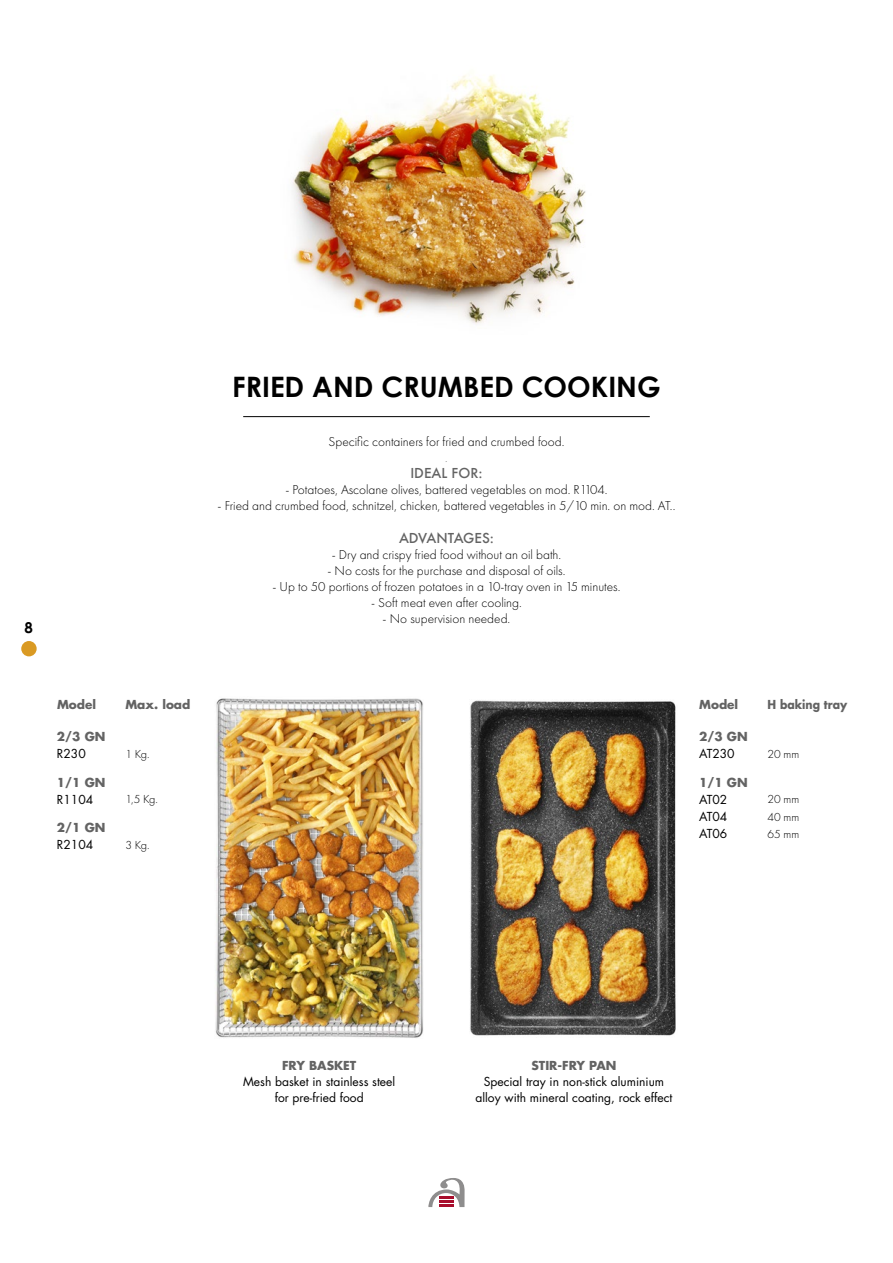
<style>
.page{position:relative;width:893px;height:1263px;background:#fff}
.page>*{position:absolute;margin:0;border:0;box-sizing:border-box;transform-origin:0 0}
.t1{font:700 28.2px "Cent Goth WGL";color:#000}
.t2{font:700 15px "Century Gothic";color:#000}
.t3{font:300 13.35px "Futura PT";color:#000}
.t4{font:500 13.35px "Futura";color:#636363}
.t5{font:12px/16px "Futura Std";color:#000;text-align:center}
.t6{font:700 12px "Futura";color:#636363}
.t7{font:300 12px "Futura PT";color:#000}
.t8{font:700 12px "Futura";color:#636363;scale:.9 1}
.t9{font:300 12px "Futura PT";color:#636363}
</style>
<div class="page">
<div style="left:21px;top:641px;width:16px;height:15px;background:#da9a23;border-radius:50%"></div>
<svg style="left:428px;top:1178px;width:37px;height:29px"></svg>
<img style="left:215px;top:698px;width:209px;height:340px">
<img style="left:470px;top:700px;width:206px;height:336px">
<img style="left:292px;top:75px;width:294px;height:249px">
<hr style="left:243px;top:416px;width:407px;height:1px;background:#000">
<p class="t2" style="left:25px;top:618px;width:10px">8</p>
<h1 class="t1" style="left:232px;top:365px;width:430px">FRIED AND CRUMBED COOKING</h1>
<p class="t3" style="left:329px;top:434px;width:237px">Specific containers for fried and crumbed food.</p>
<p class="t9" style="left:445px;top:451px;width:4px">.</p>
<p class="t4" style="left:410px;top:464px;width:74px">IDEAL FOR:</p>
<p class="t3" style="left:285px;top:482px;width:324px">- Potatoes, Ascolane olives, battered vegetables on mod. R1104.</p>
<p class="t3" style="left:218px;top:498px;width:459px">- Fried and crumbed food, schnitzel, chicken, battered vegetables in 5/10 min. on mod. AT..</p>
<p class="t4" style="left:399px;top:528px;width:96px">ADVANTAGES:</p>
<p class="t3" style="left:332px;top:546px;width:231px">- Dry and crispy fried food without an oil bath.</p>
<p class="t3" style="left:327px;top:563px;width:239px">- No costs for the purchase and disposal of oils.</p>
<p class="t3" style="left:272px;top:579px;width:349px">- Up to 50 portions of frozen potatoes in a 10-tray oven in 15 minutes.</p>
<p class="t3" style="left:371px;top:595px;width:152px">- Soft meat even after cooling.</p>
<p class="t3" style="left:383px;top:611px;width:129px">- No supervision needed.</p>
<p class="t6" style="left:57px;top:696px;width:41px">Model</p>
<p class="t6" style="left:125px;top:696px;width:67px">Max. load</p>
<p class="t6" style="left:699px;top:696px;width:41px">Model</p>
<p class="t8" style="left:768px;top:696px;width:90px">H baking tray</p>
<p class="t6" style="left:57px;top:729px;width:50px">2/3 GN</p>
<p class="t5" style="left:57px;top:746px;width:30px">R230</p>
<p class="t7" style="left:125px;top:747px;width:26px">1 Kg.</p>
<p class="t6" style="left:57px;top:774px;width:50px">1/1 GN</p>
<p class="t5" style="left:57px;top:791px;width:38px">R1104</p>
<p class="t7" style="left:125px;top:793px;width:34px">1,5 Kg.</p>
<p class="t6" style="left:57px;top:820px;width:50px">2/1 GN</p>
<p class="t5" style="left:57px;top:837px;width:38px">R2104</p>
<p class="t7" style="left:125px;top:838px;width:26px">3 Kg.</p>
<p class="t6" style="left:699px;top:729px;width:50px">2/3 GN</p>
<p class="t5" style="left:699px;top:746px;width:37px">AT230</p>
<p class="t7" style="left:768px;top:747px;width:33px">20 mm</p>
<p class="t6" style="left:699px;top:774px;width:50px">1/1 GN</p>
<p class="t5" style="left:699px;top:791px;width:30px">AT02</p>
<p class="t7" style="left:768px;top:793px;width:33px">20 mm</p>
<p class="t5" style="left:699px;top:808px;width:30px">AT04</p>
<p class="t7" style="left:768px;top:810px;width:33px">40 mm</p>
<p class="t5" style="left:699px;top:826px;width:30px">AT06</p>
<p class="t7" style="left:768px;top:827px;width:33px">65 mm</p>
<p class="t6" style="left:282px;top:1057px;width:76px">FRY BASKET</p>
<p class="t5" style="left:243px;top:1074px;width:154px">Mesh basket in stainless steel for pre-fried food</p>
<p class="t6" style="left:531px;top:1057px;width:86px">STIR-FRY PAN</p>
<p class="t5" style="left:476px;top:1074px;width:198px">Special tray in non-stick aluminium alloy with mineral coating, rock effect</p>
</div>
